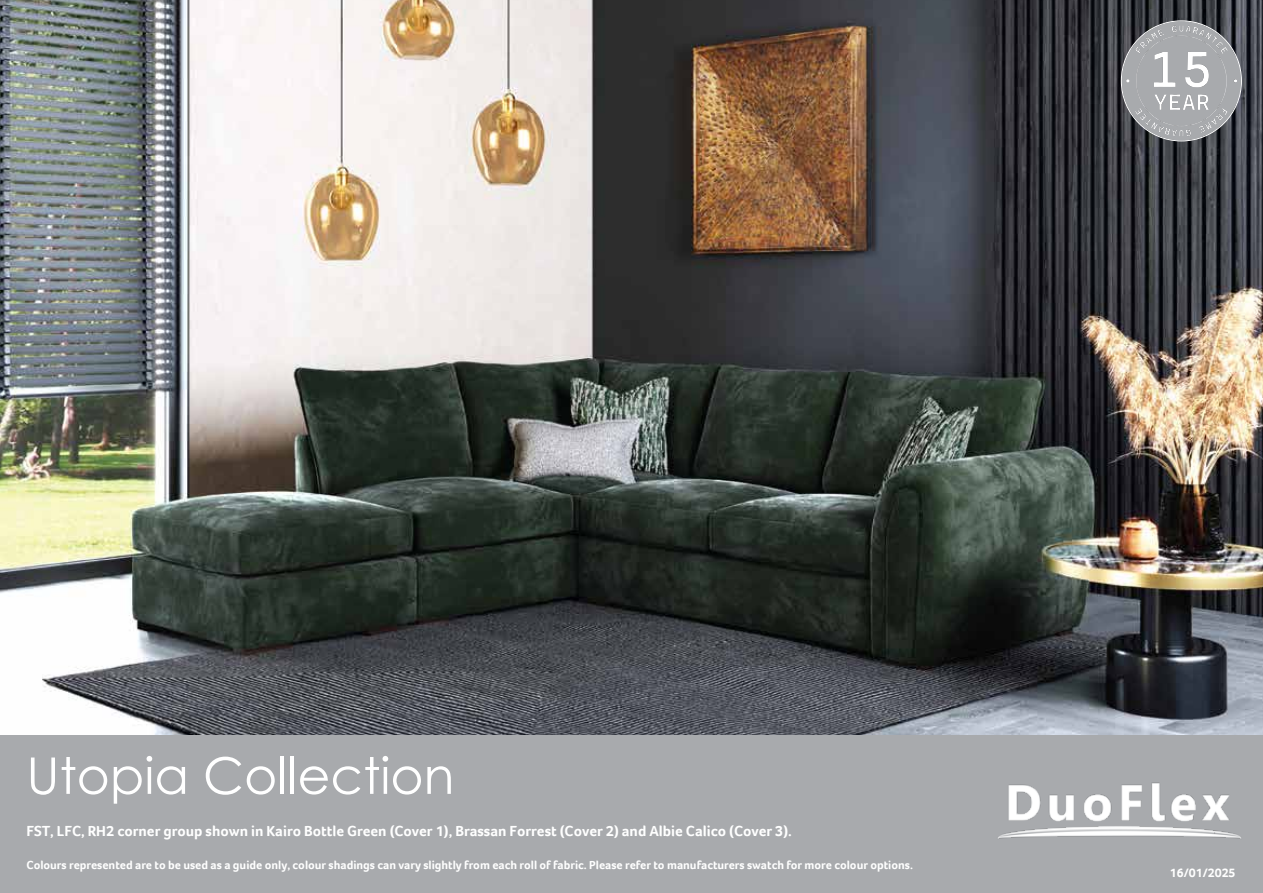
<style>
.page{position:relative;width:1263px;height:893px;background:#fff}
.page>*{position:absolute;margin:0;border:0;box-sizing:border-box;transform-origin:0 0}
.t1{font:50.55px "Century Gothic";color:#fff}
.t2{font:700 15px "Foco";color:#fff}
.t3{font:700 12.6px "Foco";color:#fff}
.t4{font:700 12px "Foco";color:#fff}
</style>
<div class="page">
<img style="left:0;top:0;width:1263px;height:735px">
<div style="left:0;top:735px;width:1263px;height:158px;background:#a8aaad"></div>
<img style="left:998px;top:782px;width:243px;height:57px">
<svg style="left:1121px;top:20px;width:121px;height:121px"></svg>
<h1 class="t1" style="left:26px;top:740px;width:429px">Utopia Collection</h1>
<p class="t2" style="left:26px;top:821px;width:767px">FST, LFC, RH2 corner group shown in Kairo Bottle Green (Cover 1), Brassan Forrest (Cover 2) and Albie Calico (Cover 3).</p>
<p class="t4" style="left:26px;top:857px;width:888px">Colours represented are to be used as a guide only, colour shadings can vary slightly from each roll of fabric. Please refer to manufacturers swatch for more colour options.</p>
<p class="t3" style="left:1170px;top:864px;width:67px">16/01/2025</p>
</div>
